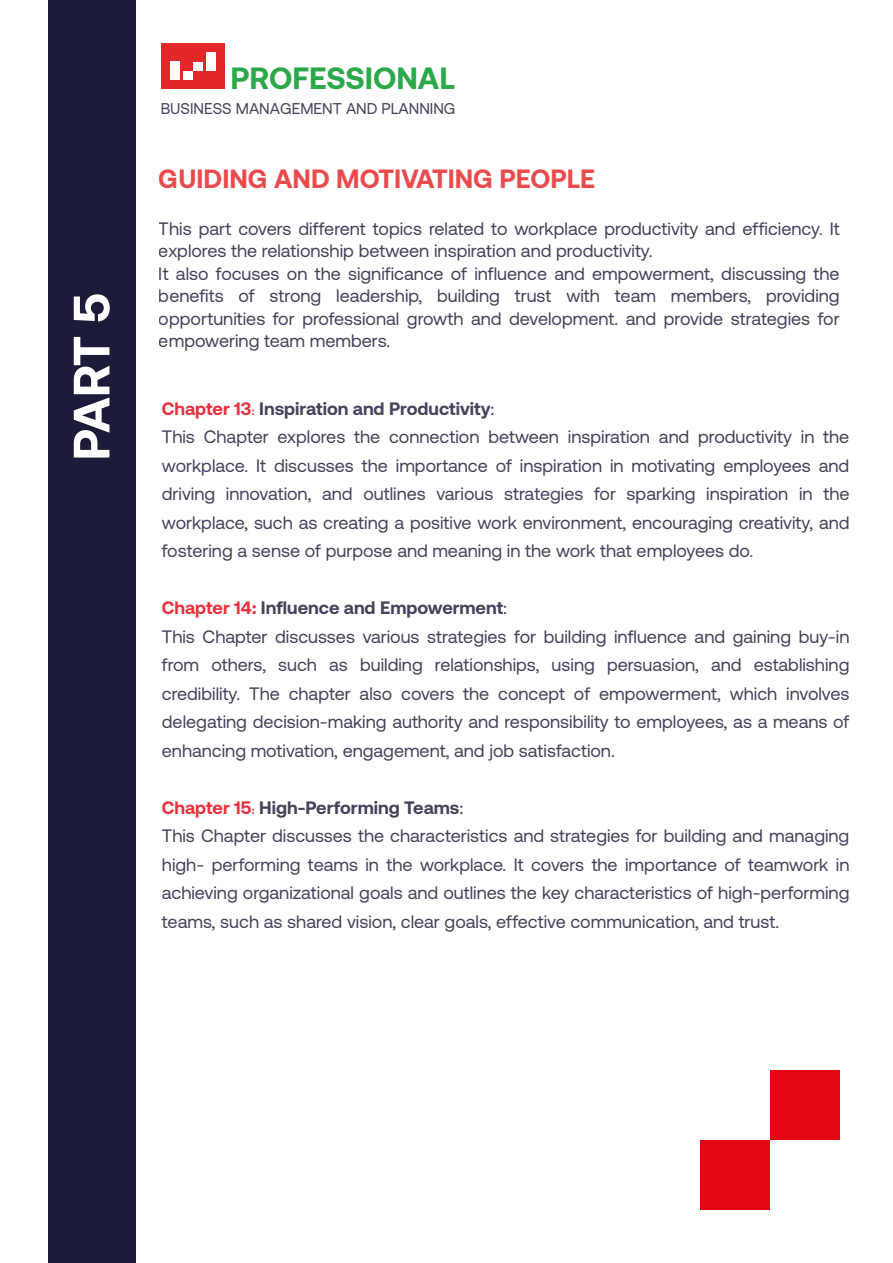
<style>
.page{position:relative;width:893px;height:1263px;background:#fff}
.page>*{position:absolute;margin:0;border:0;box-sizing:border-box;transform-origin:0 0}
.t1{font:700 51px "Aeonik TRIAL";color:#fff}
.t2{font:700 30.75px "Aeonik TRIAL";color:#2ba94a}
.t3{font:700 26.4px "Aeonik TRIAL";color:#e52629}
.t4{font:18px/28.5px "Aeonik TRIAL";color:#1c1b39}
.t5{font:15.6px "Aeonik TRIAL";color:#1c1b39}
.s1{font-weight:700;color:#e30613}
.s2{font-family:"Adobe Arabic";font-weight:700;color:#e30613}
.s3{font-weight:700}
.s4{font-family:"Myriad Pro"}
.s5{font-family:"Myriad Pro";font-weight:700;color:#e30613}
</style>
<div class="page">
<div style="left:48px;top:0;width:87px;height:1263px;background:#1c1b39"></div>
<div style="left:161px;top:44px;width:64px;height:45px;background:#e52629"></div>
<div style="left:184px;top:71px;width:9px;height:9px;background:#fff"></div>
<div style="left:193px;top:62px;width:9px;height:9px;background:#fff"></div>
<div style="left:207px;top:53px;width:9px;height:18px;background:#fff"></div>
<div style="left:170px;top:62px;width:10px;height:18px;background:#fff"></div>
<div style="left:701px;top:1140px;width:69px;height:69px;background:#e30613"></div>
<div style="left:770px;top:1070px;width:70px;height:70px;background:#e30613"></div>
<h1 class="t1" style="left:72px;top:461px;width:169px;rotate:-90deg">PART 5</h1>
<h2 class="t2" style="left:230px;top:66px;width:226px">PROFESSIONAL</h2>
<p class="t5" style="left:161px;top:103px;width:296px">BUSINESS MANAGEMENT AND PLANNING</p>
<h3 class="t3" style="left:159px;top:169px;width:438px">GUIDING AND MOTIVATING PEOPLE</h3>
<p class="t4" style="left:159px;top:219px;width:682px;line-height:22.5px">This part covers different topics related to workplace productivity and efficiency. It explores the relationship between inspiration and productivity.<br>It also focuses on the significance of influence and empowerment, discussing the benefits of strong leadership, building trust with team members, providing opportunities for professional growth and development. and provide strategies for empowering team members.</p>
<p class="t4" style="left:162px;top:396px;width:689px"><span class="s1">Chapter 13</span><span class="s2">:</span> <span class="s3">Inspiration and Productivity</span><span class="s4">:<br></span>This Chapter explores the connection between inspiration and productivity in the workplace. It discusses the importance of inspiration in motivating employees and driving innovation, and outlines various strategies for sparking inspiration in the workplace, such as creating a positive work environment, encouraging creativity, and fostering a sense of purpose and meaning in the work that employees do.</p>
<p class="t4" style="left:162px;top:595px;width:689px"><span class="s1">Chapter 14</span><span class="s5">:</span> <span class="s3">Influence and Empowerment</span><span class="s4">:<br></span>This Chapter discusses various strategies for building influence and gaining buy-in from others, such as building relationships, using persuasion, and establishing credibility. The chapter also covers the concept of empowerment, which involves delegating decision-making authority and responsibility to employees, as a means of enhancing motivation, engagement, and job satisfaction.</p>
<p class="t4" style="left:162px;top:795px;width:689px"><span class="s1">Chapter 15</span><span class="s2">:</span> <span class="s3">High-Performing Teams</span><span class="s4">:<br></span>This Chapter discusses the characteristics and strategies for building and managing high- performing teams in the workplace. It covers the importance of teamwork in achieving organizational goals and outlines the key characteristics of high-performing teams, such as shared vision, clear goals, effective communication, and trust.</p>
</div>
